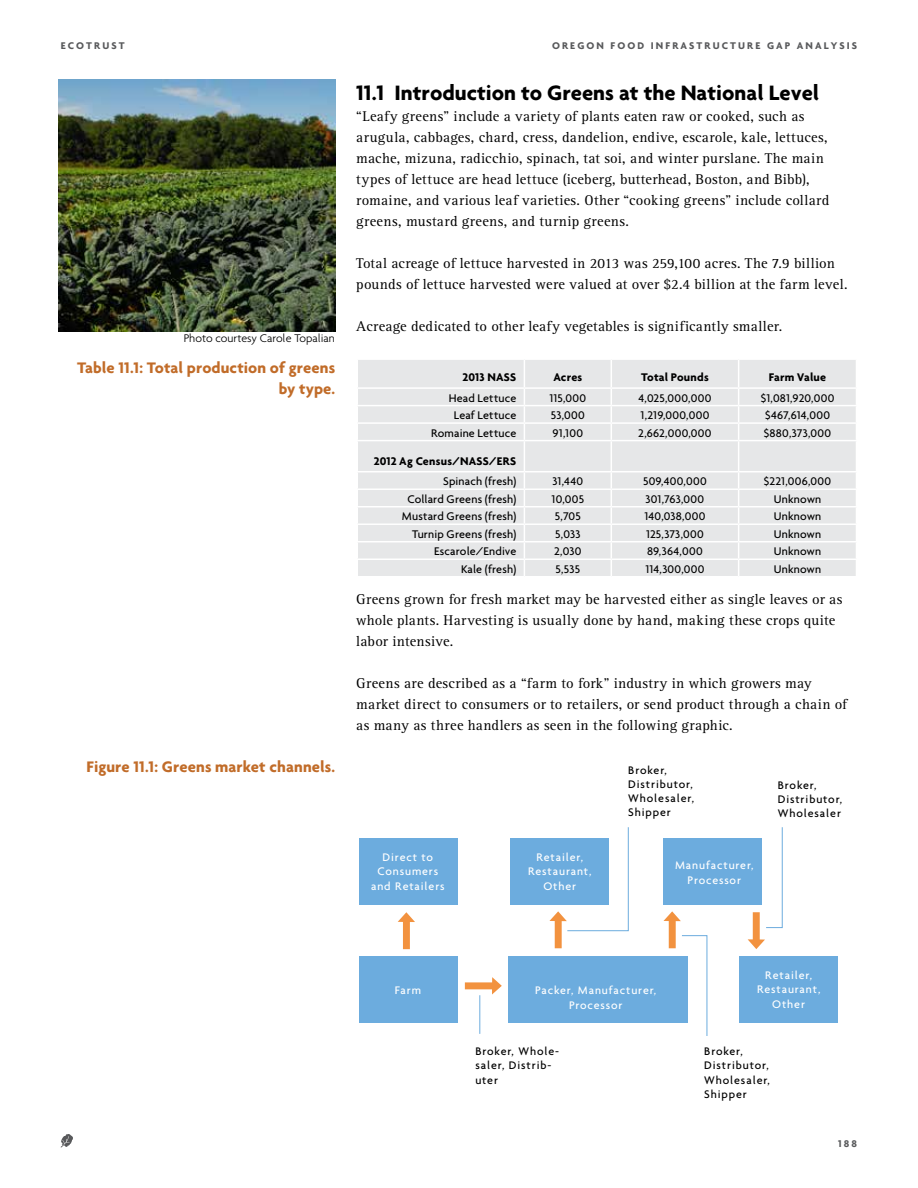
<style>
.page{position:relative;width:918px;height:1188px;background:#fff}
.page>*{position:absolute;margin:0;border:0;box-sizing:border-box;transform-origin:0 0}
.t1{font:700 22.5px "Agenda";color:#000}
.t2{font:700 16.5px/21px "Agenda";letter-spacing:.005em;color:#c16c29;text-align:right}
.t3{font:14.7px/21px "Rotis Serif";letter-spacing:.02em;color:#000}
.t4{font:500 12px "Agenda";letter-spacing:.015em;color:#000}
.t5{font:700 12px "Agenda";letter-spacing:.02em;color:#000}
.t6{font:300 12px "Agenda";color:#000}
.t7{font:500 11.85px/14.2px "Agenda";letter-spacing:.075em;color:#fff;text-align:center}
.t8{font:500 11.85px/14.2px "Agenda";letter-spacing:.075em;color:#000}
.t9{font:700 10.5px "Agenda";letter-spacing:.2em;color:#58595b}
</style>
<div class="page">
<svg style="left:61px;top:1134px;width:12px;height:14px"></svg>
<div style="left:358px;top:360px;width:498px;height:216px;background:#e6e7e8"></div>
<hr style="left:357px;top:405px;width:167px;height:1px;background:#fff">
<hr style="left:524px;top:405px;width:87px;height:1px;background:#fff">
<hr style="left:611px;top:405px;width:128px;height:1px;background:#fff">
<hr style="left:739px;top:405px;width:118px;height:1px;background:#fff">
<hr style="left:357px;top:422px;width:167px;height:2px;background:#fff">
<hr style="left:524px;top:422px;width:87px;height:2px;background:#fff">
<hr style="left:611px;top:422px;width:128px;height:2px;background:#fff">
<hr style="left:739px;top:422px;width:118px;height:2px;background:#fff">
<hr style="left:357px;top:440px;width:167px;height:1px;background:#fff">
<hr style="left:524px;top:440px;width:87px;height:1px;background:#fff">
<hr style="left:524px;top:441px;width:1px;height:30px;background:#fff">
<hr style="left:611px;top:440px;width:128px;height:1px;background:#fff">
<hr style="left:611px;top:441px;width:1px;height:30px;background:#fff">
<hr style="left:739px;top:440px;width:118px;height:1px;background:#fff">
<hr style="left:738px;top:441px;width:1px;height:30px;background:#fff">
<hr style="left:357px;top:471px;width:167px;height:1px;background:#fff">
<hr style="left:524px;top:471px;width:87px;height:1px;background:#fff">
<hr style="left:611px;top:471px;width:128px;height:1px;background:#fff">
<hr style="left:739px;top:471px;width:118px;height:1px;background:#fff">
<hr style="left:357px;top:488px;width:167px;height:2px;background:#fff">
<hr style="left:524px;top:488px;width:87px;height:2px;background:#fff">
<hr style="left:611px;top:488px;width:128px;height:2px;background:#fff">
<hr style="left:739px;top:488px;width:118px;height:2px;background:#fff">
<hr style="left:357px;top:506px;width:167px;height:1px;background:#fff">
<hr style="left:524px;top:506px;width:87px;height:1px;background:#fff">
<hr style="left:611px;top:506px;width:128px;height:1px;background:#fff">
<hr style="left:739px;top:506px;width:118px;height:1px;background:#fff">
<hr style="left:357px;top:523px;width:167px;height:2px;background:#fff">
<hr style="left:524px;top:523px;width:87px;height:2px;background:#fff">
<hr style="left:611px;top:523px;width:128px;height:2px;background:#fff">
<hr style="left:739px;top:523px;width:118px;height:2px;background:#fff">
<hr style="left:357px;top:541px;width:167px;height:1px;background:#fff">
<hr style="left:524px;top:541px;width:87px;height:1px;background:#fff">
<hr style="left:611px;top:541px;width:128px;height:1px;background:#fff">
<hr style="left:739px;top:541px;width:118px;height:1px;background:#fff">
<hr style="left:357px;top:559px;width:167px;height:1px;background:#fff">
<hr style="left:524px;top:559px;width:87px;height:1px;background:#fff">
<svg style="left:524px;top:472px;width:1px;height:104px"></svg>
<hr style="left:611px;top:559px;width:128px;height:1px;background:#fff">
<svg style="left:611px;top:472px;width:1px;height:104px"></svg>
<hr style="left:739px;top:559px;width:118px;height:1px;background:#fff">
<svg style="left:738px;top:472px;width:1px;height:104px"></svg>
<svg style="left:524px;top:360px;width:1px;height:80px"></svg>
<svg style="left:611px;top:360px;width:1px;height:80px"></svg>
<svg style="left:738px;top:360px;width:1px;height:80px"></svg>
<hr style="left:357px;top:387px;width:167px;height:2px;background:#fff">
<hr style="left:524px;top:387px;width:87px;height:2px;background:#fff">
<hr style="left:611px;top:387px;width:128px;height:2px;background:#fff">
<hr style="left:739px;top:387px;width:118px;height:2px;background:#fff">
<img style="left:59px;top:79px;width:276px;height:252px">
<div style="left:359px;top:838px;width:99px;height:67px;background:#6cacde"></div>
<div style="left:511px;top:838px;width:98px;height:67px;background:#6cacde"></div>
<div style="left:663px;top:838px;width:99px;height:67px;background:#6cacde"></div>
<svg style="left:398px;top:912px;width:17px;height:37px"></svg>
<div style="left:359px;top:956px;width:99px;height:67px;background:#6cacde"></div>
<div style="left:509px;top:956px;width:179px;height:67px;background:#6cacde"></div>
<svg style="left:465px;top:977px;width:37px;height:18px"></svg>
<div style="left:739px;top:956px;width:99px;height:67px;background:#6cacde"></div>
<hr style="left:479px;top:995px;width:1px;height:39px;background:#6cacde">
<svg style="left:549px;top:827px;width:80px;height:121px"></svg>
<svg style="left:748px;top:827px;width:35px;height:122px"></svg>
<svg style="left:663px;top:911px;width:45px;height:125px"></svg>
<p class="t9" style="left:61px;top:39px;width:65px">ECOTRUST</p>
<p class="t9" style="left:552px;top:39px;width:307px">OREGON FOOD INFRASTRUCTURE GAP ANALYSIS</p>
<h1 class="t1" style="left:356px;top:79px;width:465px">11.1 Introduction to Greens at the National Level</h1>
<p class="t3" style="left:356px;top:106px;width:475px">“Leafy greens” include a variety of plants eaten raw or cooked, such as arugula, cabbages, chard, cress, dandelion, endive, escarole, kale, lettuces, mache, mizuna, radicchio, spinach, tat soi, and winter purslane. The main types of lettuce are head lettuce (iceberg, butterhead, Boston, and Bibb), romaine, and various leaf varieties. Other “cooking greens” include collard greens, mustard greens, and turnip greens.</p>
<p class="t3" style="left:356px;top:253px;width:493px">Total acreage of lettuce harvested in 2013 was 259,100 acres. The 7.9 billion pounds of lettuce harvested were valued at over $2.4 billion at the farm level.</p>
<p class="t3" style="left:356px;top:316px;width:428px">Acreage dedicated to other leafy vegetables is significantly smaller.</p>
<p class="t5" style="left:462px;top:370px;width:55px">2013 NASS</p>
<p class="t5" style="left:553px;top:370px;width:30px">Acres</p>
<p class="t5" style="left:641px;top:370px;width:69px">Total Pounds</p>
<p class="t5" style="left:769px;top:370px;width:59px">Farm Value</p>
<p class="t4" style="left:449px;top:390px;width:69px">Head Lettuce</p>
<p class="t4" style="left:549px;top:390px;width:38px">115,000</p>
<p class="t4" style="left:638px;top:390px;width:74px">4,025,000,000</p>
<p class="t4" style="left:761px;top:390px;width:75px">$1,081,920,000</p>
<p class="t4" style="left:454px;top:408px;width:64px">Leaf Lettuce</p>
<p class="t4" style="left:551px;top:408px;width:36px">53,000</p>
<p class="t4" style="left:641px;top:408px;width:70px">1,219,000,000</p>
<p class="t4" style="left:765px;top:408px;width:66px">$467,614,000</p>
<p class="t4" style="left:431px;top:425px;width:87px">Romaine Lettuce</p>
<p class="t4" style="left:553px;top:425px;width:32px">91,100</p>
<p class="t4" style="left:638px;top:425px;width:75px">2,662,000,000</p>
<p class="t4" style="left:764px;top:425px;width:69px">$880,373,000</p>
<p class="t5" style="left:374px;top:454px;width:144px">2012 Ag Census/NASS/ERS</p>
<p class="t4" style="left:443px;top:474px;width:75px">Spinach (fresh)</p>
<p class="t4" style="left:553px;top:474px;width:32px">31,440</p>
<p class="t4" style="left:643px;top:474px;width:65px">509,400,000</p>
<p class="t4" style="left:764px;top:474px;width:69px">$221,006,000</p>
<p class="t4" style="left:407px;top:492px;width:110px">Collard Greens (fresh)</p>
<p class="t4" style="left:552px;top:492px;width:34px">10,005</p>
<p class="t4" style="left:646px;top:492px;width:60px">301,763,000</p>
<p class="t4" style="left:774px;top:492px;width:49px">Unknown</p>
<p class="t4" style="left:402px;top:509px;width:116px">Mustard Greens (fresh)</p>
<p class="t4" style="left:555px;top:509px;width:27px">5,705</p>
<p class="t4" style="left:645px;top:509px;width:62px">140,038,000</p>
<p class="t4" style="left:774px;top:509px;width:49px">Unknown</p>
<p class="t4" style="left:412px;top:527px;width:106px">Turnip Greens (fresh)</p>
<p class="t4" style="left:555px;top:527px;width:27px">5,033</p>
<p class="t4" style="left:646px;top:527px;width:59px">125,373,000</p>
<p class="t4" style="left:774px;top:527px;width:49px">Unknown</p>
<p class="t4" style="left:434px;top:544px;width:84px">Escarole/Endive</p>
<p class="t4" style="left:554px;top:544px;width:29px">2,030</p>
<p class="t4" style="left:647px;top:544px;width:57px">89,364,000</p>
<p class="t4" style="left:774px;top:544px;width:49px">Unknown</p>
<p class="t4" style="left:461px;top:562px;width:57px">Kale (fresh)</p>
<p class="t4" style="left:556px;top:562px;width:26px">5,535</p>
<p class="t4" style="left:645px;top:562px;width:61px">114,300,000</p>
<p class="t4" style="left:774px;top:562px;width:49px">Unknown</p>
<p class="t3" style="left:356px;top:589px;width:488px">Greens grown for fresh market may be harvested either as single leaves or as whole plants. Harvesting is usually done by hand, making these crops quite labor intensive.</p>
<p class="t3" style="left:356px;top:673px;width:492px">Greens are described as a “farm to fork” industry in which growers may market direct to consumers or to retailers, or send product through a chain of as many as three handlers as seen in the following graphic.</p>
<p class="t6" style="left:184px;top:331px;width:153px">Photo courtesy Carole Topalian</p>
<p class="t2" style="left:77px;top:357px;width:260px">Table 11.1: Total production of greens by type.</p>
<p class="t2" style="left:87px;top:756px;width:250px">Figure 11.1: Greens market channels.</p>
<p class="t8" style="left:628px;top:762px;width:67px">Broker,<br>Distributor,<br>Wholesaler,<br>Shipper</p>
<p class="t7" style="left:371px;top:850px;width:75px">Direct to<br>Consumers and Retailers</p>
<p class="t7" style="left:528px;top:850px;width:65px">Retailer,<br>Restaurant,<br>Other</p>
<p class="t7" style="left:675px;top:858px;width:80px">Manufacturer,<br>Processor</p>
<p class="t8" style="left:778px;top:778px;width:66px">Broker,<br>Distributor,<br>Wholesaler</p>
<p class="t7" style="left:395px;top:983px;width:28px">Farm</p>
<p class="t7" style="left:535px;top:983px;width:123px">Packer, Manufacturer,<br>Processor</p>
<p class="t8" style="left:475px;top:1044px;width:85px">Broker, Whole&shy;saler, Distrib&shy;uter</p>
<p class="t7" style="left:757px;top:968px;width:65px">Retailer,<br>Restaurant,<br>Other</p>
<p class="t8" style="left:704px;top:1044px;width:67px">Broker,<br>Distributor,<br>Wholesaler,<br>Shipper</p>
<p class="t9" style="left:838px;top:1138px;width:20px">188</p>
</div>
